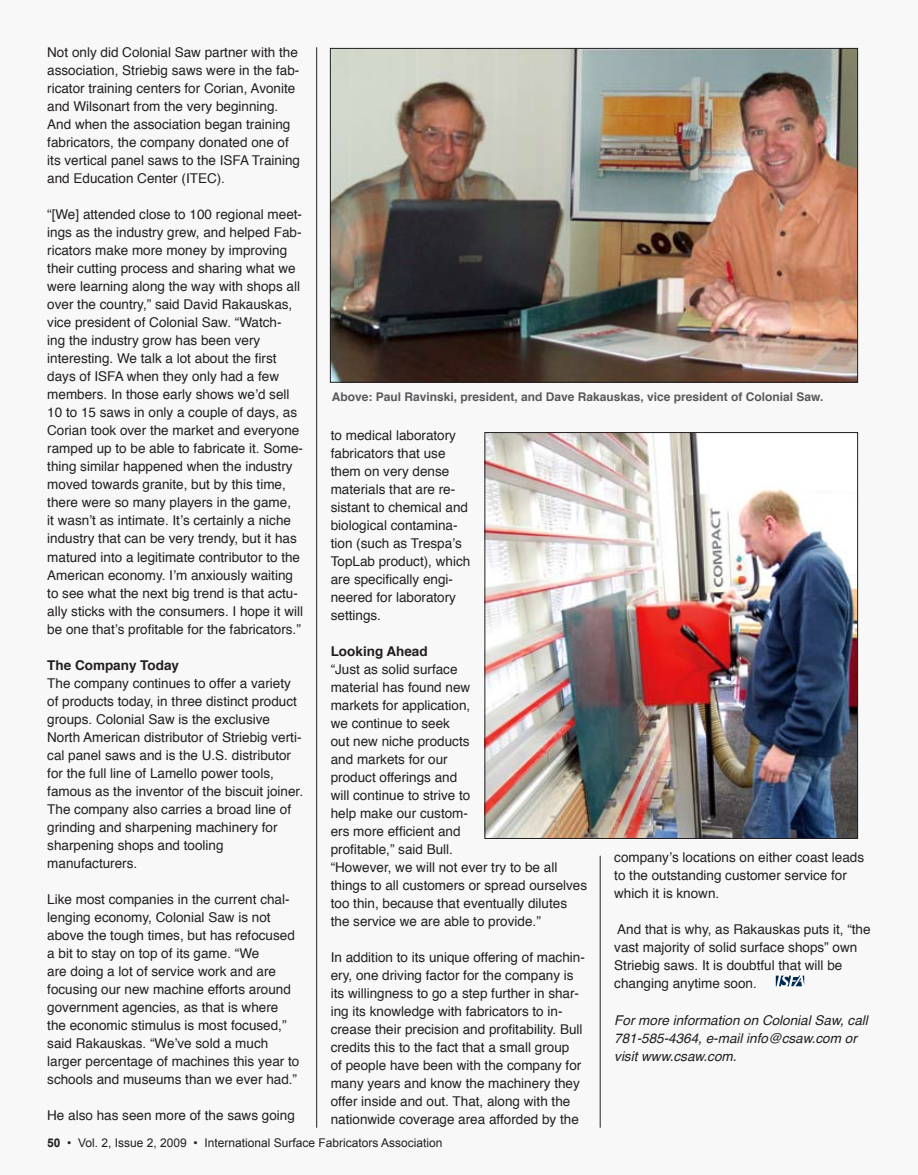
<style>
.page{position:relative;width:918px;height:1175px;background:#fff}
.page>*{position:absolute;margin:0;border:0;box-sizing:border-box;transform-origin:0 0}
.t1{font:13.5px/18px "Helvetica";color:#231f20}
.t2{font:italic 13.5px/18px "Helvetica";color:#231f20}
.t3{font:700 13.5px "Helvetica";color:#231f20}
.t4{font:700 12px "Helvetica";color:#58595b}
.t5{font:12px "Arial";color:#231f20}
.s1{font-weight:700}
</style>
<div class="page">
<div style="left:0;top:0;width:918px;height:1174px;background:#f8f8f9"></div>
<svg style="left:776px;top:975px;width:28px;height:11px"></svg>
<hr style="left:316px;top:47px;width:1px;height:1080px;background:#231f20">
<hr style="left:600px;top:855px;width:1px;height:272px;background:#231f20">
<img style="left:332px;top:50px;width:524px;height:330px">
<img style="left:486px;top:434px;width:370px;height:402px">
<div style="left:484px;top:432px;width:374px;height:406px;border:1px solid #231f20"></div>
<p class="t1" style="left:47px;top:44px;width:254px">Not only did Colonial Saw partner with the association, Striebig saws were in the fab&shy;ricator training centers for Corian, Avonite and Wilsonart from the very beginning.<br>And when the association began training fabricators, the company donated one of its vertical panel saws to the ISFA Training and Education Center (ITEC).</p>
<p class="t1" style="left:47px;top:206px;width:257px">“[We] attended close to 100 regional meet&shy;ings as the industry grew, and helped Fab&shy;ricators make more money by improving their cutting process and sharing what we were learning along the way with shops all over the country,” said David Rakauskas, vice president of Colonial Saw. “Watch-<br>ing the industry grow has been very interesting. We talk a lot about the first days of ISFA when they only had a few members. In those early shows we’d sell 10 to 15 saws in only a couple of days, as Corian took over the market and everyone ramped up to be able to fabricate it. Some&shy;thing similar happened when the industry moved towards granite, but by this time, there were so many players in the game,<br>it wasn’t as intimate. It’s certainly a niche industry that can be very trendy, but it has matured into a legitimate contributor to the American economy. I’m anxiously waiting to see what the next big trend is that actu&shy;ally sticks with the consumers. I hope it will be one that’s profitable for the fabricators.”</p>
<p class="t3" style="left:47px;top:654px;width:133px">The Company Today</p>
<p class="t1" style="left:47px;top:674px;width:257px">The company continues to offer a variety of products today, in three distinct product groups. Colonial Saw is the exclusive North American distributor of Striebig verti&shy;cal panel saws and is the U.S. distributor for the full line of Lamello power tools, famous as the inventor of the biscuit joiner.<br>The company also carries a broad line of grinding and sharpening machinery for sharpening shops and tooling manufacturers.</p>
<p class="t1" style="left:47px;top:890px;width:254px">Like most companies in the current chal&shy;lenging economy, Colonial Saw is not above the tough times, but has refocused a bit to stay on top of its game. “We<br>are doing a lot of service work and are focusing our new machine efforts around government agencies, as that is where the economic stimulus is most focused,” said Rakauskas. “We’ve sold a much larger percentage of machines this year to schools and museums than we ever had.”</p>
<p class="t1" style="left:47px;top:1106px;width:249px">He also has seen more of the saws going</p>
<p class="t4" style="left:332px;top:387px;width:493px">Above: Paul Ravinski, president, and Dave Rakauskas, vice president of Colonial Saw.</p>
<p class="t1" style="left:331px;top:426px;width:141px">to medical laboratory fabricators that use them on very dense materials that are re&shy;sistant to chemical and biological contamina&shy;tion (such as Trespa’s<br>TopLab product), which are specifically engi&shy;neered for laboratory settings.</p>
<p class="t3" style="left:331px;top:640px;width:98px">Looking Ahead</p>
<p class="t1" style="left:331px;top:660px;width:258px">“Just as solid surface<br>material has found new<br>markets for application,<br>we continue to seek<br>out new niche products<br>and markets for our<br>product offerings and<br>will continue to strive to<br>help make our custom-<br>ers more efficient and<br>profitable,” said Bull.<br>“However, we will not ever try to be all things to all customers or spread ourselves too thin, because that eventually dilutes the service we are able to provide.”</p>
<p class="t1" style="left:331px;top:948px;width:256px">In addition to its unique offering of machin&shy;ery, one driving factor for the company is its willingness to go a step further in shar&shy;ing its knowledge with fabricators to in&shy;crease their precision and profitability. Bull credits this to the fact that a small group<br>of people have been with the company for many years and know the machinery they offer inside and out. That, along with the nationwide coverage area afforded by the</p>
<p class="t1" style="left:614px;top:848px;width:251px">company’s locations on either coast leads to the outstanding customer service for which it is known.</p>
<p class="t1" style="left:614px;top:920px;width:258px">And that is why, as Rakauskas puts it, “the vast majority of solid surface shops” own Striebig saws. It is doubtful that will be changing anytime soon.</p>
<p class="t2" style="left:614px;top:1011px;width:255px">For more information on Colonial Saw, call<br>781-585-4364, e-mail info@csaw.com or visit www.csaw.com.</p>
<p class="t5" style="left:47px;top:1134px;width:397px"><span class="s1">50</span> • Vol. 2, Issue 2, 2009 • International Surface Fabricators Association</p>
</div>
